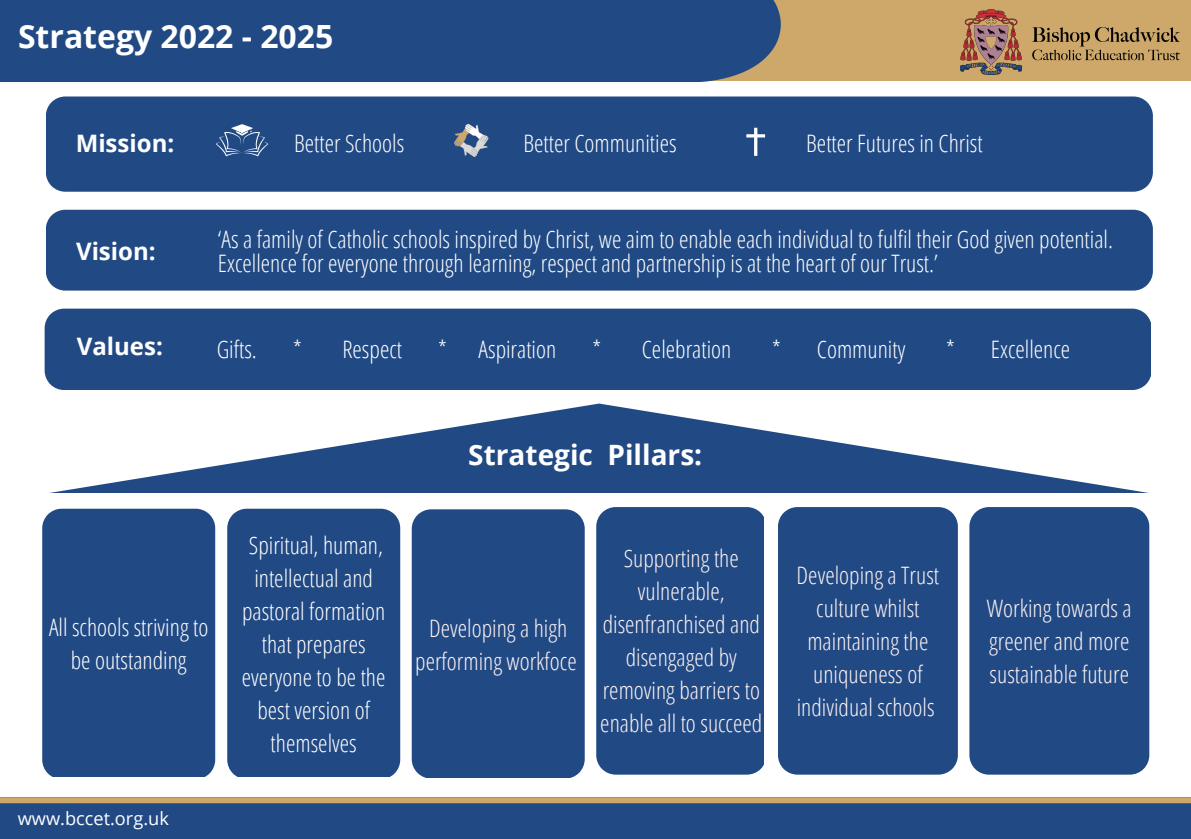
<style>
.page{position:relative;width:1191px;height:839px;background:#fff}
.page>*{position:absolute;margin:0;border:0;box-sizing:border-box;transform-origin:0 0}
.t1{font:700 32px "Open Sans";color:#fff}
.t2{font:700 28px "Open Sans";color:#fff}
.t3{font:300 24px/33px "Open Sans Condensed";color:#fff;text-align:center}
.t4{font:300 24px/33px "Open Sans Condensed";color:#fff3f3;text-align:center}
.t5{font:700 24px "Open Sans";color:#fff}
.t6{font:18.2px "Open Sans";color:#fff}
</style>
<div class="page">
<div style="left:0;top:0;width:1191px;height:81px;background:#cea76a"></div>
<div style="left:46px;top:210px;width:1106px;height:80px;background:#214a85"></div>
<div style="left:0;top:0;width:781px;height:82px;background:#214a85"></div>
<img style="left:961px;top:10px;width:219px;height:64px">
<div style="left:46px;top:96px;width:1106px;height:96px;background:#214a85"></div>
<svg style="left:746px;top:128px;width:19px;height:28px"></svg>
<svg style="left:454px;top:124px;width:35px;height:33px"></svg>
<svg style="left:216px;top:124px;width:52px;height:32px;background:#496b9b"></svg>
<div style="left:45px;top:308px;width:1106px;height:82px;background:#214a85"></div>
<svg style="left:49px;top:403px;width:1100px;height:90px"></svg>
<div style="left:0;top:797px;width:1191px;height:41px;background:#214a85"></div>
<div style="left:0;top:797px;width:1191px;height:6px;background:#cea76a"></div>
<div style="left:42px;top:508px;width:173px;height:268px;background:#214a85"></div>
<div style="left:596px;top:507px;width:168px;height:267px;background:#214a85"></div>
<div style="left:227px;top:508px;width:173px;height:268px;background:#214a85"></div>
<div style="left:778px;top:507px;width:180px;height:267px;background:#214a85"></div>
<div style="left:412px;top:509px;width:173px;height:268px;background:#214a85"></div>
<svg style="left:969px;top:507px;width:180px;height:267px;background:#284f88"></svg>
<h1 class="t1" style="left:18px;top:13px;width:317px">Strategy 2022 - 2025</h1>
<p class="t5" style="left:76px;top:127px;width:100px">Mission:</p>
<p class="t3" style="left:294px;top:126px;width:112px">Better Schools</p>
<p class="t3" style="left:524px;top:126px;width:155px">Better Communities</p>
<p class="t3" style="left:806px;top:126px;width:178px">Better Futures in Christ</p>
<p class="t5" style="left:76px;top:235px;width:81px">Vision:</p>
<p class="t3" style="left:218px;top:226px;width:897px;line-height:24px;text-align:left">‘As a family of Catholic schools inspired by Christ, we aim to enable each individual to fulfil their God given potential.<br>Excellence for everyone through learning, respect and partnership is at the heart of our Trust.’</p>
<p class="t5" style="left:77px;top:330px;width:88px">Values:</p>
<p class="t3" style="left:217px;top:332px;width:42px">Gifts.</p>
<p class="t3" style="left:293px;top:332px;width:111px">* Respect</p>
<p class="t3" style="left:438px;top:332px;width:119px">* Aspiration</p>
<p class="t3" style="left:593px;top:332px;width:140px">* Celebration</p>
<p class="t3" style="left:772px;top:332px;width:135px">* Community</p>
<p class="t3" style="left:946px;top:332px;width:126px">* Excellence</p>
<p class="t3" style="left:49px;top:610px;width:161px">All schools striving to be outstanding</p>
<p class="t6" style="left:18px;top:805px;width:153px">www.bccet.org.uk</p>
<p class="t3" style="left:242px;top:528px;width:145px">Spiritual, human, intellectual and pastoral formation that prepares everyone to be the best version of themselves</p>
<p class="t2" style="left:468px;top:435px;width:235px">Strategic Pillars:</p>
<p class="t4" style="left:415px;top:611px;width:163px">Developing a high performing workfoce</p>
<p class="t4" style="left:600px;top:541px;width:164px">Supporting the vulnerable, disenfranchised and disengaged by removing barriers to enable all to succeed</p>
<p class="t4" style="left:797px;top:558px;width:144px">Developing a Trust culture whilst maintaining the uniqueness of individual schools</p>
<p class="t4" style="left:987px;top:591px;width:146px;text-align:justify">Working towards a greener and more sustainable future</p>
</div>
